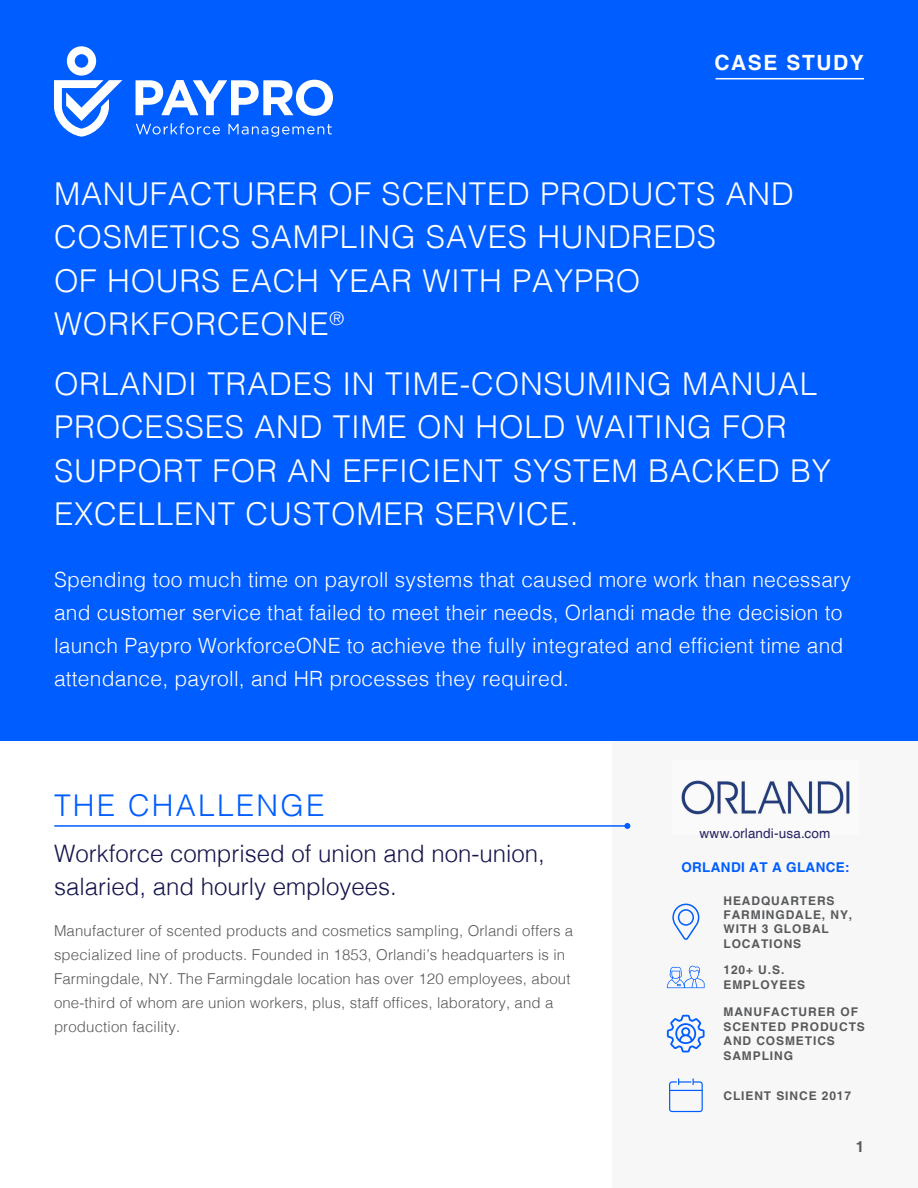
<style>
.page{position:relative;width:918px;height:1188px;background:#fff}
.page>*{position:absolute;margin:0;border:0;box-sizing:border-box;transform-origin:0 0}
.t1{font:300 31.5px/43.5px "Helvetica";letter-spacing:.025em;color:#fff}
.Body_H1{font:300 30px "Helvetica";letter-spacing:.075em;color:#005dff}
.Subhead{font:300 24px/33px "Helvetica";color:#14144b}
.t2{font:300 21px/33px "Helvetica";letter-spacing:.01em;color:#fff}
.Tag{font:700 21px "Helvetica";letter-spacing:.075em;color:#fff}
.Body_Copy{font:300 15px/24px "Helvetica";letter-spacing:.01em;color:#58595b}
.t3{font:700 15px "Helvetica";color:#58595b}
.t4{font:13.5px "Helvetica";letter-spacing:.01em;color:#262262}
.t5{font:700 13.5px "Helvetica";letter-spacing:.025em;color:#005dff}
.t6{font:700 12px/14.4px "Helvetica";letter-spacing:.075em;color:#58595b}
</style>
<div class="page">
<div style="left:612px;top:0;width:306px;height:1188px;background:#f7f7f7"></div>
<div style="left:0;top:0;width:918px;height:741px;background:#005dff"></div>
<hr style="left:716px;top:78px;width:148px;height:1px;background:#fff">
<hr style="left:55px;top:825px;width:572px;height:2px;background:#005dff">
<svg style="left:624px;top:823px;width:6px;height:6px"></svg>
<svg style="left:667px;top:966px;width:38px;height:22px"></svg>
<svg style="left:672px;top:903px;width:28px;height:37px"></svg>
<svg style="left:669px;top:1078px;width:34px;height:34px"></svg>
<img style="left:681px;top:780px;width:169px;height:35px">
<svg style="left:667px;top:1015px;width:38px;height:37px"></svg>
<svg style="left:136px;top:80px;width:197px;height:36px"></svg>
<svg style="left:136px;top:123px;width:84px;height:12px"></svg>
<svg style="left:228px;top:124px;width:104px;height:13px"></svg>
<svg style="left:54px;top:46px;width:68px;height:91px"></svg>
<p class="Tag" style="left:714px;top:50px;width:151px">CASE STUDY</p>
<p class="t1" style="left:54px;top:169px;width:741px">MANUFACTURER OF SCENTED PRODUCTS AND<br>COSMETICS SAMPLING SAVES HUNDREDS<br>OF HOURS EACH YEAR WITH PAYPRO<br>WORKFORCEONE<sup>®</sup></p>
<p class="t1" style="left:54px;top:360px;width:779px">ORLANDI TRADES IN TIME-CONSUMING MANUAL PROCESSES AND TIME ON HOLD WAITING FOR SUPPORT FOR AN EFFICIENT SYSTEM BACKED BY EXCELLENT CUSTOMER SERVICE.</p>
<p class="t2" style="left:54px;top:561px;width:798px">Spending too much time on payroll systems that caused more work than necessary and customer service that failed to meet their needs, Orlandi made the decision to launch Paypro WorkforceONE to achieve the fully integrated and efficient time and attendance, payroll, and HR processes they required.</p>
<p class="Body_H1" style="left:54px;top:780px;width:272px">THE CHALLENGE</p>
<p class="Subhead" style="left:54px;top:836px;width:492px">Workforce comprised of union and non-union, salaried, and hourly employees.</p>
<p class="Body_Copy" style="left:54px;top:917px;width:521px">Manufacturer of scented products and cosmetics sampling, Orlandi offers a specialized line of products. Founded in 1853, Orlandi’s headquarters is in Farmingdale, NY. The Farmingdale location has over 120 employees, about one-third of whom are union workers, plus, staff offices, laboratory, and a production facility.</p>
<p class="t4" style="left:699px;top:825px;width:133px">www.orlandi-usa.com</p>
<p class="t5" style="left:681px;top:859px;width:170px">ORLANDI AT A GLANCE:</p>
<p class="t6" style="left:723px;top:894px;width:130px">HEADQUARTERS<br>FARMINGDALE, NY,<br>WITH 3 GLOBAL<br>LOCATIONS</p>
<p class="t6" style="left:723px;top:964px;width:83px">120+ U.S.<br>EMPLOYEES</p>
<p class="t6" style="left:723px;top:1006px;width:143px">MANUFACTURER OF<br>SCENTED PRODUCTS<br>AND COSMETICS<br>SAMPLING</p>
<p class="t6" style="left:723px;top:1089px;width:129px">CLIENT SINCE 2017</p>
<p class="t3" style="left:856px;top:1138px;width:10px">1</p>
</div>
